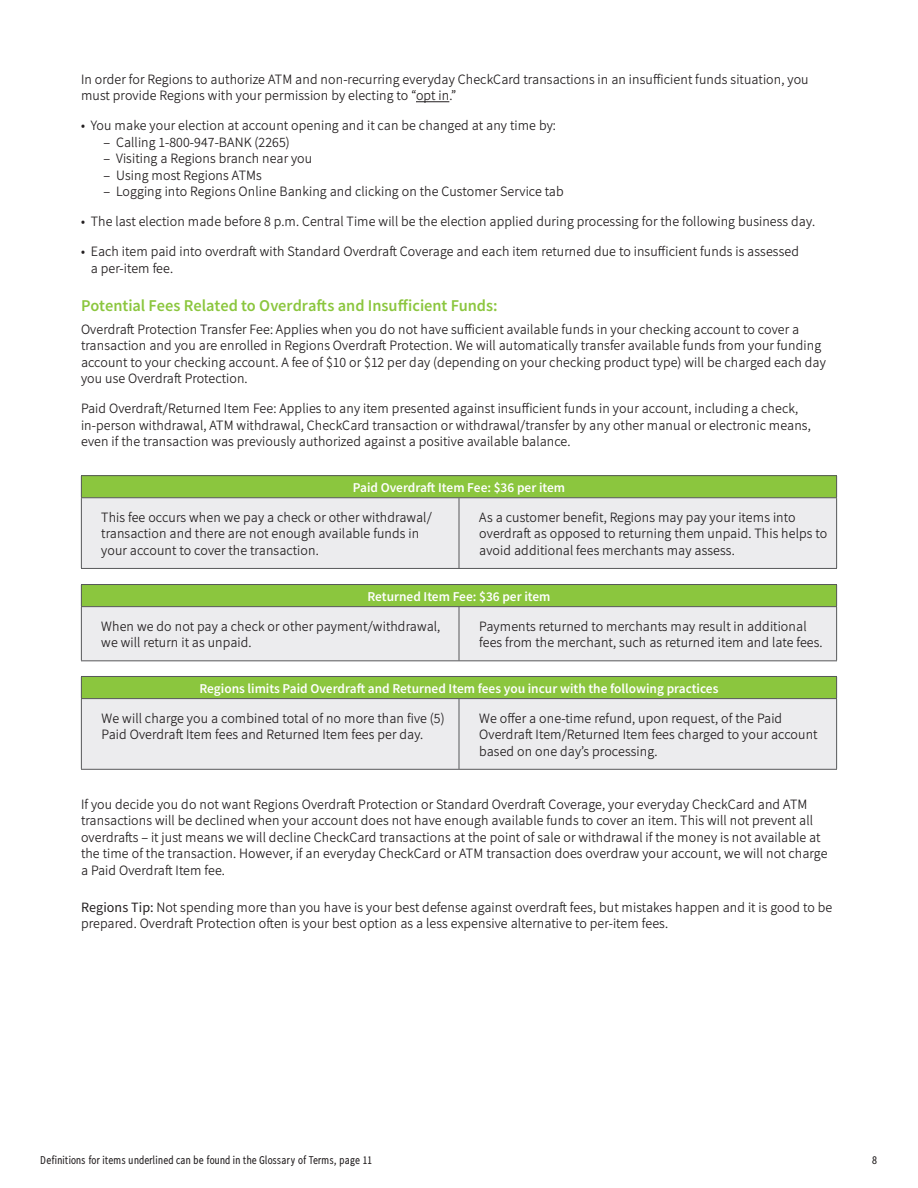
<style>
.page{position:relative;width:918px;height:1188px;background:#fff}
.page>*{position:absolute;margin:0;border:0;box-sizing:border-box;transform-origin:0 0}
.t1{font:600 16.5px "Regions Sans";color:#8bc63e}
.t2{font:300 14.25px/16.5px "Regions Sans";color:#231f20}
.t3{font:600 13.5px "Regions Sans";color:#fff}
.t4{font:12px "Regions Sans Condensed";color:#231f20}
.s1{font-weight:400}
</style>
<div class="page">
<div style="left:81px;top:476px;width:756px;height:22px;background:#8bc63e"></div>
<div style="left:82px;top:498px;width:754px;height:70px;background:#ececee"></div>
<hr style="left:836px;top:498px;width:1px;height:70px;background:#57585a">
<hr style="left:459px;top:568px;width:378px;height:1px;background:#57585a">
<hr style="left:81px;top:498px;width:1px;height:70px;background:#57585a">
<hr style="left:459px;top:498px;width:1px;height:70px;background:#57585a">
<hr style="left:81px;top:568px;width:378px;height:1px;background:#57585a">
<hr style="left:81px;top:475px;width:378px;height:1px;background:#57585a">
<svg style="left:81px;top:476px;width:1px;height:21px"></svg>
<hr style="left:459px;top:475px;width:378px;height:1px;background:#57585a">
<hr style="left:81px;top:497px;width:378px;height:1px;background:#57585a">
<hr style="left:459px;top:497px;width:378px;height:1px;background:#57585a">
<svg style="left:836px;top:476px;width:1px;height:21px"></svg>
<div style="left:81px;top:676px;width:756px;height:23px;background:#8bc63e"></div>
<div style="left:82px;top:699px;width:754px;height:70px;background:#ececee"></div>
<hr style="left:81px;top:676px;width:378px;height:1px;background:#57585a">
<svg style="left:81px;top:677px;width:1px;height:21px"></svg>
<hr style="left:459px;top:676px;width:378px;height:1px;background:#57585a">
<hr style="left:81px;top:698px;width:378px;height:1px;background:#57585a">
<hr style="left:81px;top:699px;width:1px;height:70px;background:#57585a">
<hr style="left:459px;top:698px;width:378px;height:1px;background:#57585a">
<hr style="left:836px;top:699px;width:1px;height:70px;background:#57585a">
<hr style="left:81px;top:769px;width:378px;height:1px;background:#57585a">
<hr style="left:459px;top:769px;width:378px;height:1px;background:#57585a">
<svg style="left:836px;top:677px;width:1px;height:21px"></svg>
<hr style="left:459px;top:699px;width:1px;height:70px;background:#57585a">
<hr style="left:81px;top:584px;width:378px;height:1px;background:#57585a">
<hr style="left:459px;top:584px;width:378px;height:1px;background:#57585a">
<svg style="left:81px;top:585px;width:756px;height:76px;background:#cadbb7"></svg>
<hr style="left:416px;top:101px;width:33px;height:1px;background:#231f20">
<p class="t2" style="left:81px;top:71px;width:729px">In order for Regions to authorize ATM and non-recurring everyday CheckCard transactions in an insufficient funds situation, you must provide Regions with your permission by electing to “opt in.”</p>
<p class="t2" style="left:81px;top:117px;width:477px">• You make your election at account opening and it can be changed at any time by:</p>
<p class="t2" style="left:104px;top:134px;width:188px">– Calling 1-800-947-BANK (2265)</p>
<p class="t2" style="left:104px;top:150px;width:210px">– Visiting a Regions branch near you</p>
<p class="t2" style="left:104px;top:167px;width:160px">– Using most Regions ATMs</p>
<p class="t2" style="left:104px;top:183px;width:462px">– Logging into Regions Online Banking and clicking on the Customer Service tab</p>
<p class="t2" style="left:81px;top:213px;width:736px">• The last election made before 8 p.m. Central Time will be the election applied during processing for the following business day.</p>
<p class="t2" style="left:91px;top:243px;width:710px;text-indent:-10px">• Each item paid into overdraft with Standard Overdraft Coverage and each item returned due to insufficient funds is assessed a per-item fee.</p>
<p class="t1" style="left:81px;top:294px;width:418px">Potential Fees Related to Overdrafts and Insufficient Funds:</p>
<p class="t2" style="left:81px;top:321px;width:747px">Overdraft Protection Transfer Fee: Applies when you do not have sufficient available funds in your checking account to cover a transaction and you are enrolled in Regions Overdraft Protection. We will automatically transfer available funds from your funding account to your checking account. A fee of $10 or $12 per day (depending on your checking product type) will be charged each day you use Overdraft Protection.</p>
<p class="t2" style="left:81px;top:401px;width:731px">Paid Overdraft/Returned Item Fee: Applies to any item presented against insufficient funds in your account, including a check, in-person withdrawal, ATM withdrawal, CheckCard transaction or withdrawal/transfer by any other manual or electronic means, even if the transaction was previously authorized against a positive available balance.</p>
<p class="t3" style="left:353px;top:478px;width:214px">Paid Overdraft Item Fee: $36 per item</p>
<p class="t2" style="left:101px;top:509px;width:332px">This fee occurs when we pay a check or other withdrawal/ transaction and there are not enough available funds in your account to cover the transaction.</p>
<p class="t2" style="left:479px;top:509px;width:350px">As a customer benefit, Regions may pay your items into overdraft as opposed to returning them unpaid. This helps to avoid additional fees merchants may assess.</p>
<p class="t3" style="left:367px;top:587px;width:185px">Returned Item Fee: $36 per item</p>
<p class="t2" style="left:101px;top:618px;width:341px">When we do not pay a check or other payment/withdrawal, we will return it as unpaid.</p>
<p class="t2" style="left:479px;top:618px;width:345px">Payments returned to merchants may result in additional fees from the merchant, such as returned item and late fees.</p>
<p class="t3" style="left:199px;top:679px;width:521px">Regions limits Paid Overdraft and Returned Item fees you incur with the following practices</p>
<p class="t2" style="left:102px;top:710px;width:345px">We will charge you a combined total of no more than five (5)<br>Paid Overdraft Item fees and Returned Item fees per day.</p>
<p class="t2" style="left:479px;top:710px;width:340px">We offer a one-time refund, upon request, of the Paid<br>Overdraft Item/Returned Item fees charged to your account based on one day’s processing.</p>
<p class="t2" style="left:81px;top:796px;width:748px">If you decide you do not want Regions Overdraft Protection or Standard Overdraft Coverage, your everyday CheckCard and ATM transactions will be declined when your account does not have enough available funds to cover an item. This will not prevent all overdrafts – it just means we will decline CheckCard transactions at the point of sale or withdrawal if the money is not available at the time of the transaction. However, if an everyday CheckCard or ATM transaction does overdraw your account, we will not charge a Paid Overdraft Item fee.</p>
<p class="t2" style="left:81px;top:899px;width:753px"><span class="s1">Regions Tip:</span> Not spending more than you have is your best defense against overdraft fees, but mistakes happen and it is good to be prepared. Overdraft Protection often is your best option as a less expensive alternative to per-item fees.</p>
<p class="t4" style="left:40px;top:1153px;width:333px">Definitions for items underlined can be found in the Glossary of Terms, page 11</p>
<p class="t4" style="left:872px;top:1153px;width:7px">8</p>
</div>
